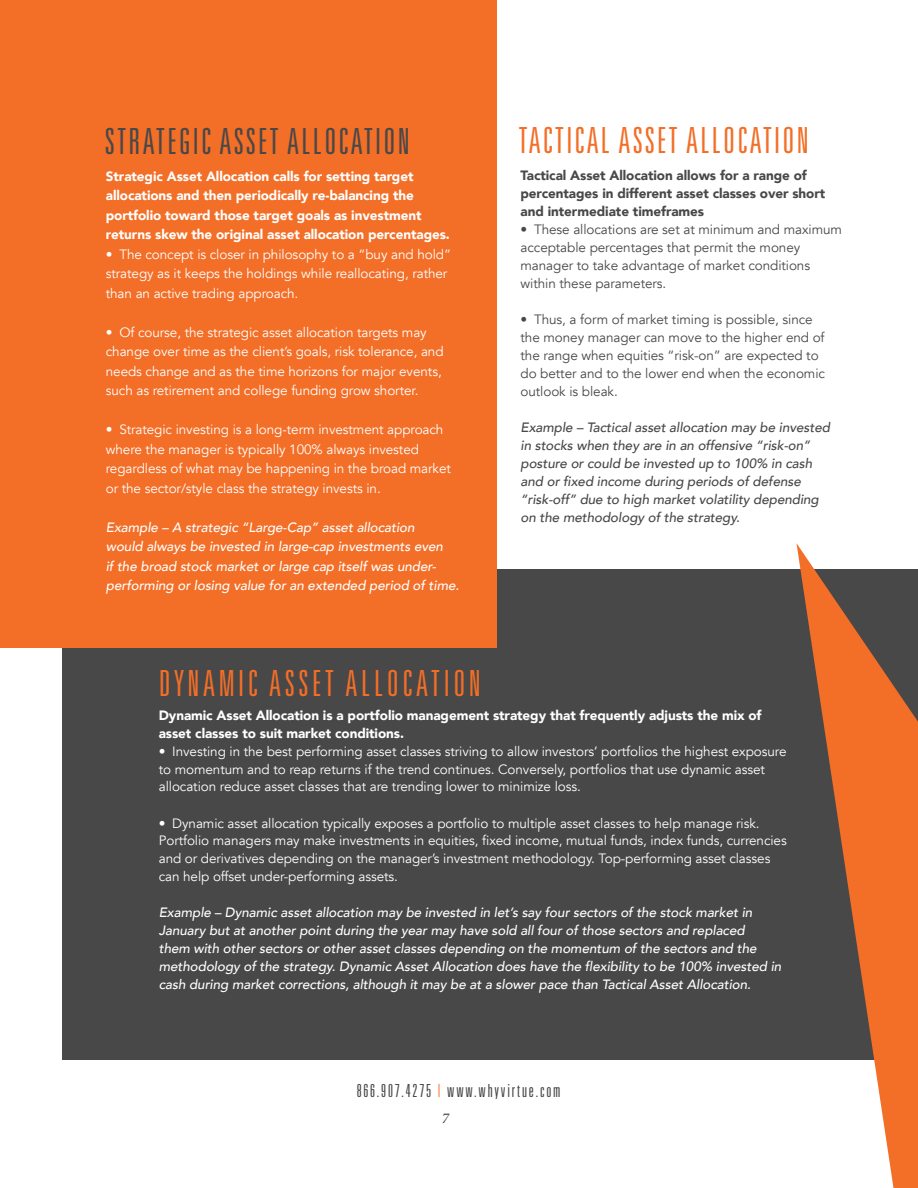
<style>
.page{position:relative;width:918px;height:1188px;background:#fff}
.page>*{position:absolute;margin:0;border:0;box-sizing:border-box;transform-origin:0 0}
.t1{font:300 ultra-condensed 36px "Univers LT Std";letter-spacing:.06em;color:#484848}
.t2{font:300 ultra-condensed 36px "Univers LT Std";letter-spacing:.06em;color:#f36e27}
.t3{font:300 ultra-condensed 36px "Univers LT Std";letter-spacing:.1em;color:#f36e27}
.t4{font:300 ultra-condensed 18px "Univers LT Std";letter-spacing:.1em;color:#484848}
.t5{font:italic 500 15px "Minion Pro";color:#484848}
.t6{font:13.5px/19.5px "Avenir";letter-spacing:-.005em;color:#fff}
.t7{font:italic 500 13.5px/18px "Avenir";letter-spacing:-.005em;color:#fff}
.t8{font:13.5px/18px "Avenir";letter-spacing:-.005em;color:#484848}
.t9{font:900 13.5px/19.5px "Avenir";letter-spacing:-.005em;color:#fff}
.t10{font:italic 500 13.5px/18px "Avenir";letter-spacing:-.005em;color:#484848}
.t11{font:900 13.5px/18px "Avenir";letter-spacing:-.005em;color:#484848}
.s1{color:#f36e27}
</style>
<div class="page">
<div style="left:63px;top:569px;width:855px;height:490px;background:#484848"></div>
<div style="left:0;top:0;width:497px;height:648px;background:#f36e27"></div>
<svg style="left:797px;top:544px;width:121px;height:644px"></svg>
<h1 class="t1" style="left:105px;top:122px;width:306px">STRATEGIC ASSET ALLOCATION</h1>
<p class="t9" style="left:106px;top:166px;width:346px">Strategic Asset Allocation calls for setting target allocations and then periodically re-balancing the portfolio toward those target goals as investment returns skew the original asset allocation percentages.</p>
<p class="t6" style="left:106px;top:245px;width:347px">• The concept is closer in philosophy to a “buy and hold” strategy as it keeps the holdings while reallocating, rather than an active trading approach.</p>
<p class="t6" style="left:106px;top:323px;width:339px">• Of course, the strategic asset allocation targets may change over time as the client’s goals, risk tolerance, and needs change and as the time horizons for major events, such as retirement and college funding grow shorter.</p>
<p class="t6" style="left:106px;top:420px;width:347px">• Strategic investing is a long-term investment approach where the manager is typically 100% always invested regardless of what may be happening in the broad market or the sector/style class the strategy invests in.</p>
<p class="t7" style="left:106px;top:518px;width:355px;line-height:19.5px">Example – A strategic “Large-Cap” asset allocation<br>would always be invested in large-cap investments even<br>if the broad stock market or large cap itself was under&shy;performing or losing value for an extended period of time.</p>
<h1 class="t3" style="left:159px;top:664px;width:324px">DYNAMIC ASSET ALLOCATION</h1>
<h1 class="t2" style="left:518px;top:122px;width:292px">TACTICAL ASSET ALLOCATION</h1>
<p class="t11" style="left:521px;top:166px;width:306px">Tactical Asset Allocation allows for a range of percentages in different asset classes over short and intermediate timeframes</p>
<p class="t8" style="left:521px;top:221px;width:323px">• These allocations are set at minimum and maximum acceptable percentages that permit the money manager to take advantage of market conditions within these parameters.</p>
<p class="t8" style="left:521px;top:311px;width:306px">• Thus, a form of market timing is possible, since the money manager can move to the higher end of the range when equities “risk-on” are expected to do better and to the lower end when the economic outlook is bleak.</p>
<p class="t10" style="left:521px;top:419px;width:311px">Example – Tactical asset allocation may be invested in stocks when they are in an offensive “risk-on” posture or could be invested up to 100% in cash and or fixed income during periods of defense “risk-off” due to high market volatility depending on the methodology of the strategy.</p>
<p class="t9" style="left:159px;top:705px;width:604px;line-height:18px">Dynamic Asset Allocation is a portfolio management strategy that frequently adjusts the mix of asset classes to suit market conditions.</p>
<p class="t6" style="left:159px;top:742px;width:629px;line-height:18px">• Investing in the best performing asset classes striving to allow investors’ portfolios the highest exposure to momentum and to reap returns if the trend continues. Conversely, portfolios that use dynamic asset allocation reduce asset classes that are trending lower to minimize loss.</p>
<p class="t6" style="left:159px;top:814px;width:630px;line-height:18px">• Dynamic asset allocation typically exposes a portfolio to multiple asset classes to help manage risk.<br>Portfolio managers may make investments in equities, fixed income, mutual funds, index funds, currencies and or derivatives depending on the manager’s investment methodology. Top-performing asset classes can help offset under-performing assets.</p>
<p class="t7" style="left:159px;top:904px;width:624px">Example – Dynamic asset allocation may be invested in let’s say four sectors of the stock market in January but at another point during the year may have sold all four of those sectors and replaced<br>them with other sectors or other asset classes depending on the momentum of the sectors and the methodology of the strategy. Dynamic Asset Allocation does have the flexibility to be 100% invested in cash during market corrections, although it may be at a slower pace than Tactical Asset Allocation.</p>
<h2 class="t4" style="left:357px;top:1081px;width:205px">866.907.4275 <span class="s1">|</span> www.whyvirtue.com</h2>
<p class="t5" style="left:442px;top:1108px;width:9px">7</p>
</div>
